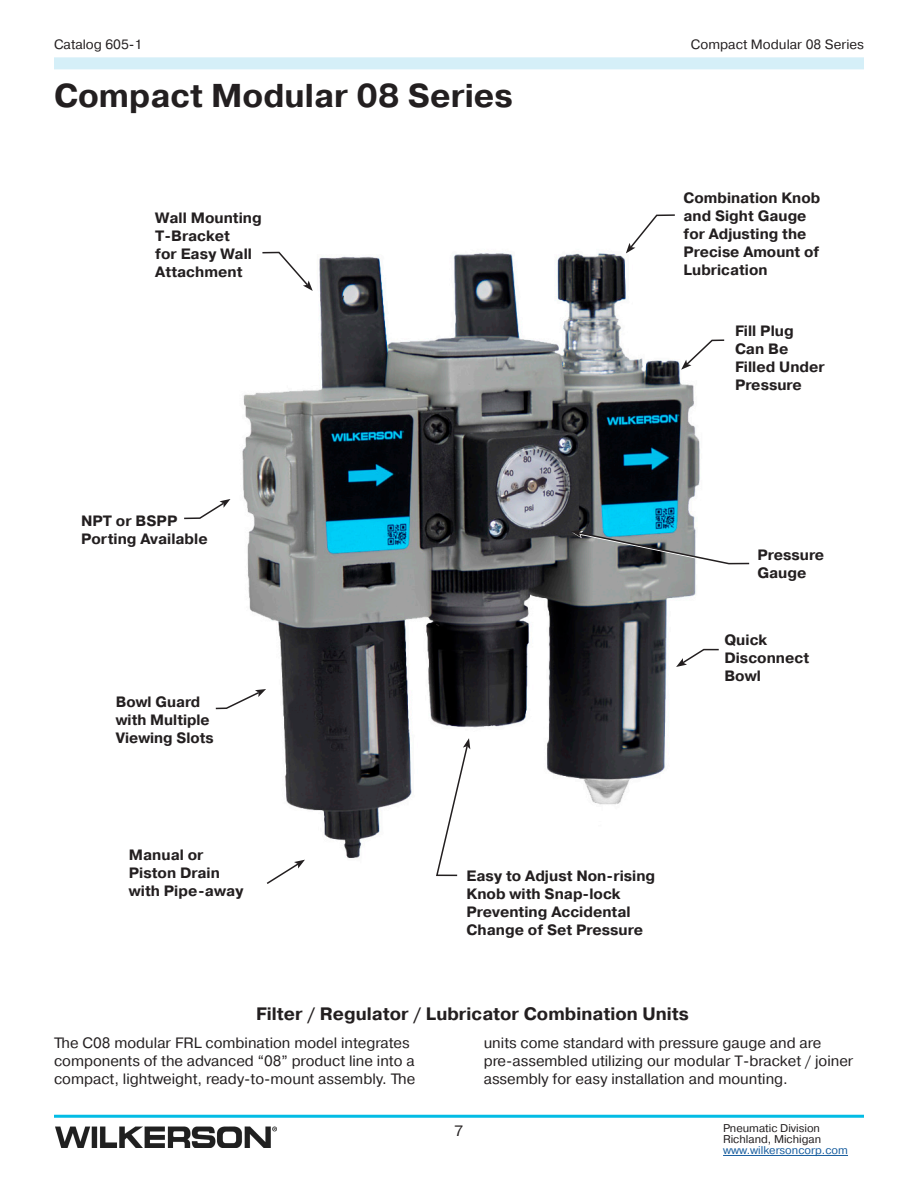
<style>
.page{position:relative;width:918px;height:1188px;background:#fff}
.page>*{position:absolute;margin:0;border:0;box-sizing:border-box;transform-origin:0 0}
.t1{font:700 33px "Pragmatica";color:#231f20}
._12P_Head{font:700 18px "Pragmatica";color:#231f20}
.t2{font:700 15px/18px "Pragmatica";color:#231f20}
.t3{font:15px/18px "Pragmatica";color:#231f20}
.t4{font:13.5px "Pragmatica";color:#231f20}
.t5{font:11.25px/11.2px "Pragmatica";color:#231f20}
.t6{font:11.25px "Pragmatica";color:#175d9e}
</style>
<div class="page">
<hr style="left:54px;top:1115px;width:810px;height:3px;background:#02bce5">
<div style="left:54px;top:57px;width:810px;height:12px;background:#d5eff8"></div>
<img style="left:55px;top:1126px;width:222px;height:22px">
<hr style="left:723px;top:1155px;width:125px;height:1px;background:#175d9e">
<img style="left:242px;top:253px;width:458px;height:605px">
<svg style="left:626px;top:214px;width:49px;height:39px"></svg>
<svg style="left:681px;top:339px;width:44px;height:31px"></svg>
<svg style="left:435px;top:738px;width:35px;height:139px"></svg>
<svg style="left:435px;top:623px;width:5px;height:4px"></svg>
<svg style="left:261px;top:251px;width:52px;height:40px"></svg>
<svg style="left:571px;top:530px;width:179px;height:61px"></svg>
<svg style="left:184px;top:499px;width:47px;height:21px"></svg>
<svg style="left:253px;top:852px;width:52px;height:32px"></svg>
<svg style="left:215px;top:689px;width:51px;height:35px"></svg>
<svg style="left:676px;top:648px;width:43px;height:19px"></svg>
<p class="t4" style="left:54px;top:36px;width:90px">Catalog 605-1</p>
<p class="t1" style="left:54px;top:74px;width:460px">Compact Modular 08 Series</p>
<p class="t2" style="left:155px;top:209px;width:108px">Wall Mounting</p>
<p class="t2" style="left:155px;top:227px;width:98px">T-Bracket for Easy Wall<br>Attachment</p>
<p class="t4" style="left:691px;top:36px;width:175px">Compact Modular 08 Series</p>
<p class="t2" style="left:684px;top:189px;width:138px">Combination Knob and Sight Gauge for Adjusting the<br>Precise Amount of<br>Lubrication</p>
<p class="t2" style="left:735px;top:322px;width:91px">Fill Plug<br>Can Be<br>Filled Under<br>Pressure</p>
<p class="t2" style="left:81px;top:512px;width:98px">NPT or BSPP</p>
<p class="t2" style="left:81px;top:530px;width:128px">Porting Available</p>
<p class="t2" style="left:116px;top:693px;width:86px">Bowl Guard</p>
<p class="t2" style="left:116px;top:711px;width:95px">with Multiple</p>
<p class="t2" style="left:116px;top:729px;width:99px">Viewing Slots</p>
<p class="t2" style="left:129px;top:846px;width:93px">Manual or<br>Piston Drain</p>
<p class="t2" style="left:129px;top:882px;width:116px">with Pipe-away</p>
<p class="t2" style="left:757px;top:546px;width:68px">Pressure</p>
<p class="t2" style="left:757px;top:564px;width:51px">Gauge</p>
<p class="t2" style="left:724px;top:631px;width:86px">Quick<br>Disconnect<br>Bowl</p>
<p class="t2" style="left:467px;top:867px;width:190px">Easy to Adjust Non-rising<br>Knob with Snap-lock<br>Preventing Accidental<br>Change of Set Pressure</p>
<p class="_12P_Head" style="left:256px;top:1003px;width:434px">Filter / Regulator / Lubricator Combination Units</p>
<p class="t3" style="left:484px;top:1034px;width:371px">units come standard with pressure gauge and are pre-assembled utilizing our modular T-bracket / joiner assembly for easy installation and mounting.</p>
<p class="t3" style="left:54px;top:1034px;width:363px">The C08 modular FRL combination model integrates components of the advanced “08” product line into a compact, lightweight, ready-to-mount assembly. The</p>
<p class="t3" style="left:455px;top:1122px;width:10px">7</p>
<p class="t5" style="left:723px;top:1123px;width:100px">Pneumatic Division<br>Richland, Michigan</p>
<p class="t6" style="left:723px;top:1144px;width:126px">www.wilkersoncorp.com</p>
</div>
